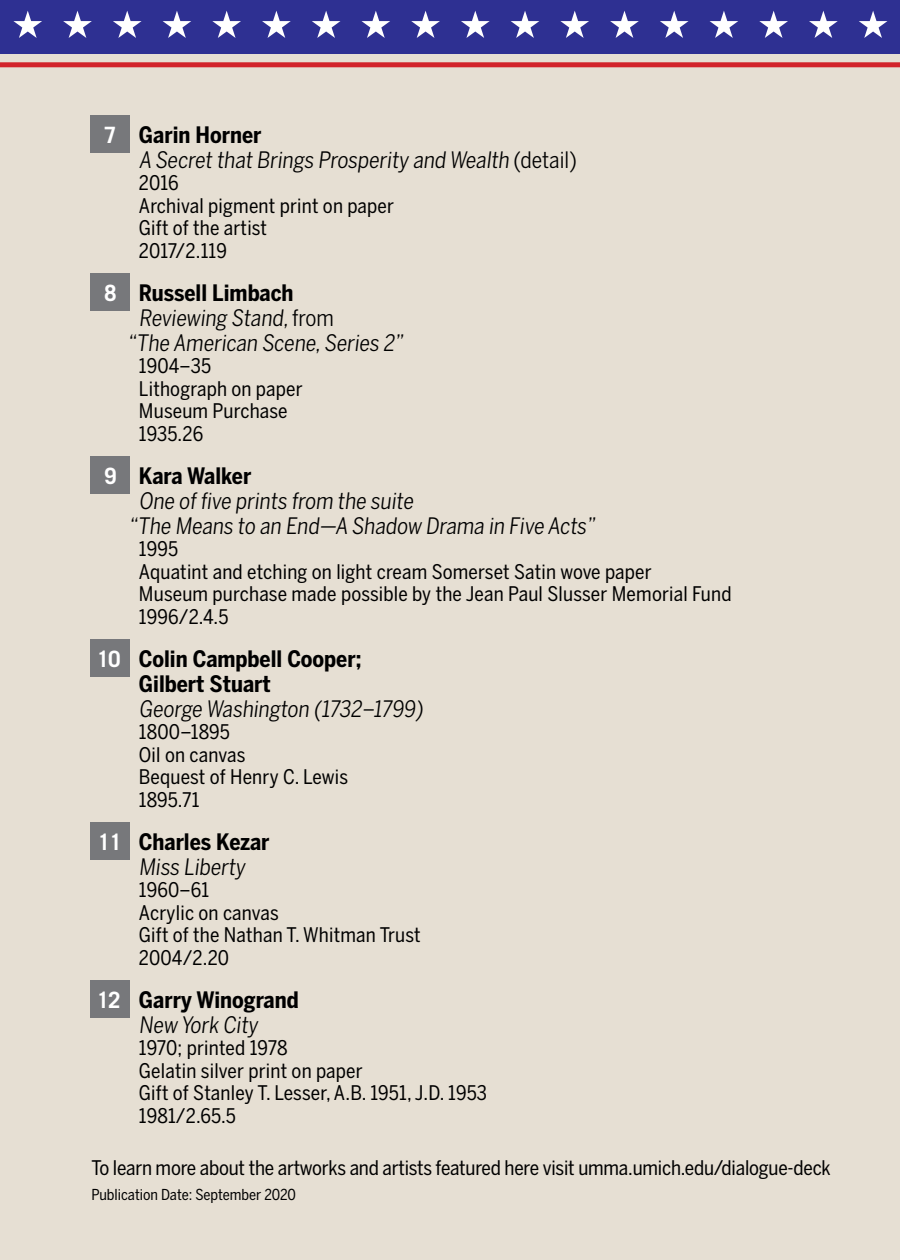
<style>
.page{position:relative;width:900px;height:1260px;background:#e6dfd3}
.page>*{position:absolute;margin:0;border:0;box-sizing:border-box;transform-origin:0 0}
.t1{font:22.5px/25px "Benton Sans Cond";color:#000}
.t2{font:700 22.5px/25px "Benton Sans Cond";color:#000}
.t3{font:20px/22.5px "Benton Sans Cond";letter-spacing:.01em;color:#000}
.t4{font:20px "Benton Sans Cond";letter-spacing:-.01em;color:#000}
.t5{font:15px "Benton Sans Cond";color:#000}
.s1{font-family:"Trade Gothic LT Std";font-weight:700;color:#fff}
.s2{font-weight:700}
.s3{font-family:"Trade Gothic LT Std";color:#fff}
.s4{font-weight:400}
</style>
<div class="page">
<div style="left:0;top:0;width:900px;height:54px;background:#2e3092"></div>
<svg style="left:411px;top:11px;width:29px;height:27px"></svg>
<svg style="left:362px;top:11px;width:28px;height:27px"></svg>
<svg style="left:312px;top:11px;width:28px;height:27px"></svg>
<svg style="left:262px;top:11px;width:29px;height:27px"></svg>
<svg style="left:212px;top:11px;width:29px;height:27px"></svg>
<svg style="left:163px;top:11px;width:28px;height:27px"></svg>
<svg style="left:113px;top:11px;width:29px;height:27px"></svg>
<svg style="left:63px;top:11px;width:29px;height:27px"></svg>
<svg style="left:13px;top:11px;width:29px;height:27px"></svg>
<svg style="left:610px;top:11px;width:29px;height:27px"></svg>
<svg style="left:660px;top:11px;width:29px;height:27px"></svg>
<svg style="left:710px;top:11px;width:28px;height:27px"></svg>
<svg style="left:759px;top:11px;width:29px;height:27px"></svg>
<svg style="left:809px;top:11px;width:29px;height:27px"></svg>
<svg style="left:859px;top:11px;width:28px;height:27px"></svg>
<svg style="left:560px;top:11px;width:29px;height:27px"></svg>
<svg style="left:511px;top:11px;width:28px;height:27px"></svg>
<svg style="left:461px;top:11px;width:29px;height:27px"></svg>
<div style="left:0;top:62px;width:900px;height:5px;background:#d2232a"></div>
<p class="t1" style="left:139px;top:122px;width:440px;text-indent:-35px"><span class="s1">7</span> <span class="s2">Garin Horner<br></span>A Secret that Brings Prosperity and Wealth (detail)</p>
<p class="t3" style="left:139px;top:172px;width:257px">2016<br>Archival pigment print on paper<br>Gift of the artist<br>2017/2.119</p>
<p class="t2" style="left:104px;top:280px;width:191px"><span class="s3">8</span> Russell Limbach</p>
<p class="t1" style="left:139px;top:305px;width:197px">Reviewing Stand,from</p>
<p class="t1" style="left:127px;top:330px;width:281px">“The American Scene,Series 2”</p>
<p class="t3" style="left:139px;top:355px;width:165px">1904–35<br>Lithograph on paper<br>Museum Purchase<br>1935.26</p>
<p class="t2" style="left:104px;top:463px;width:149px"><span class="s3">9</span> Kara Walker</p>
<p class="t1" style="left:139px;top:488px;width:279px">One of five prints from the suite</p>
<p class="t1" style="left:129px;top:513px;width:471px">“The Means to an End—A Shadow Drama in Five Acts”</p>
<p class="t3" style="left:139px;top:538px;width:594px">1995<br>Aquatint and etching on light cream Somerset Satin wove paper<br>Museum purchase made possible by the Jean Paul Slusser Memorial Fund 1996/2.4.5</p>
<p class="t2" style="left:139px;top:646px;width:224px;text-indent:-42px"><span class="s3">10</span> Colin Campbell Cooper;<br>Gilbert Stuart</p>
<p class="t1" style="left:139px;top:696px;width:289px">George Washington (1732–1799)</p>
<p class="t3" style="left:139px;top:721px;width:211px">1800–1895<br>Oil on canvas<br>Bequest of Henry C. Lewis<br>1895.71</p>
<p class="t2" style="left:139px;top:829px;width:132px;text-indent:-41px"><span class="s3">11</span> Charles Kezar<br><span class="s4">Miss Liberty</span></p>
<p class="t3" style="left:139px;top:879px;width:283px">1960–61<br>Acrylic on canvas<br>Gift of the Nathan T. Whitman Trust<br>2004/2.20</p>
<p class="t2" style="left:97px;top:987px;width:204px;text-align:center"><span class="s3">12</span> Garry Winogrand<br><span class="s4">New York City</span></p>
<p class="t3" style="left:139px;top:1037px;width:350px">1970; printed 1978<br>Gelatin silver print on paper<br>Gift of Stanley T. Lesser, A.B. 1951, J.D. 1953<br>1981/2.65.5</p>
<p class="t4" style="left:91px;top:1156px;width:741px">To learn more about the artworks and artists featured here visit umma.umich.edu/dialogue-deck</p>
<p class="t5" style="left:91px;top:1185px;width:206px">Publication Date: September 2020</p>
</div>
